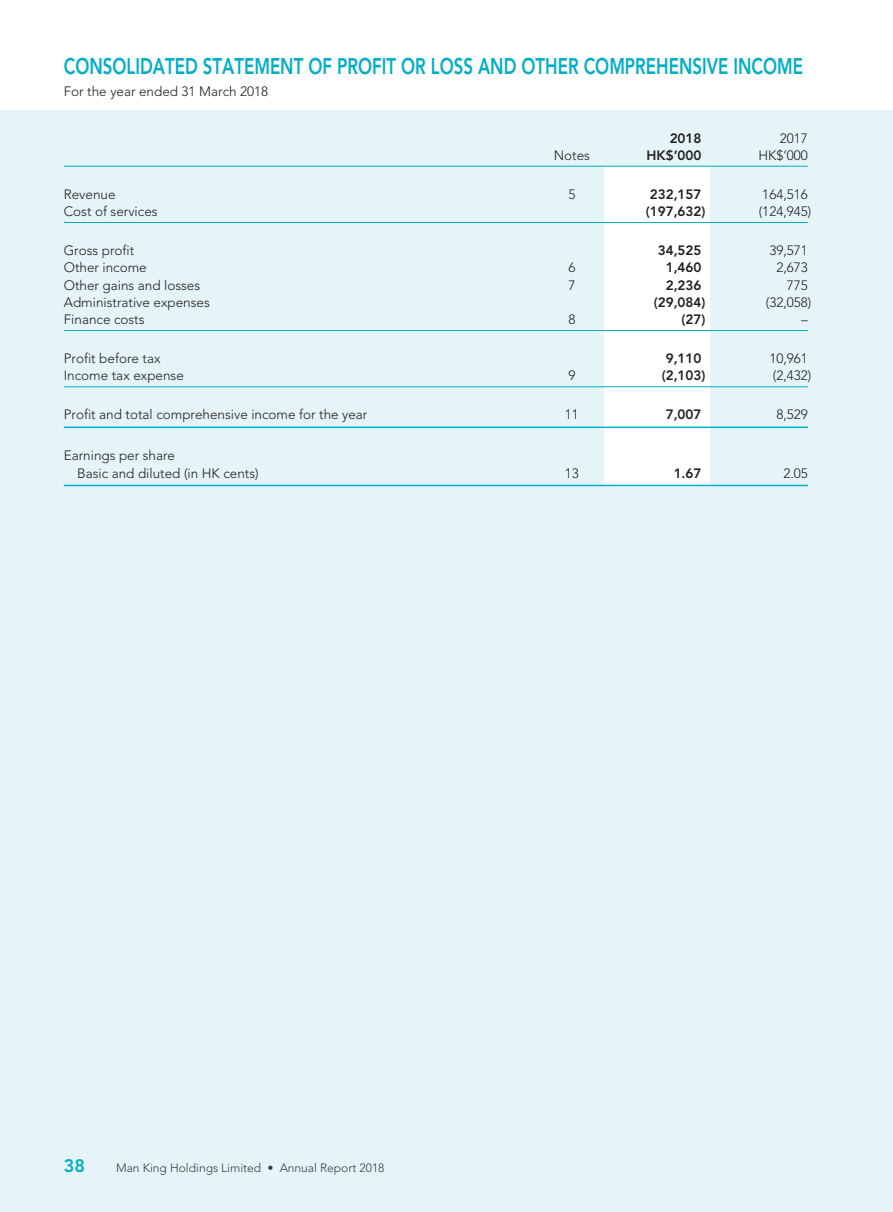
<style>
.page{position:relative;width:893px;height:1212px;background:#fff}
.page>*{position:absolute;margin:0;border:0;box-sizing:border-box;transform-origin:0 0}
.t1{font:800 22.5px "Avenir LT Std";color:#00aec5;scale:.75 1}
.t2{font:800 18px "Avenir LT Std";color:#00aec5}
._50_Table_txt{font:300 13.5px "Avenir LT Std";color:#231f20}
._50_Table_txt-2{font:800 13.5px "Avenir LT Std";color:#231f20}
._00_txt{font:300 13.5px "Avenir LT Std";color:#231f20}
.t3{font:300 12px "Avenir LT Std";color:#3e3e3f}
</style>
<div class="page">
<div style="left:0;top:111px;width:893px;height:1101px;background:#e4f4f7"></div>
<div style="left:604px;top:167px;width:106px;height:318px;background:#fff"></div>
<hr style="left:64px;top:166px;width:476px;height:1px;background:#00aec5">
<hr style="left:540px;top:166px;width:64px;height:1px;background:#00aec5">
<hr style="left:604px;top:166px;width:106px;height:1px;background:#00aec5">
<hr style="left:710px;top:166px;width:98px;height:1px;background:#00aec5">
<hr style="left:64px;top:222px;width:476px;height:1px;background:#00aec5">
<hr style="left:540px;top:222px;width:64px;height:1px;background:#00aec5">
<hr style="left:604px;top:222px;width:106px;height:1px;background:#00aec5">
<hr style="left:710px;top:222px;width:98px;height:1px;background:#00aec5">
<hr style="left:64px;top:330px;width:476px;height:1px;background:#00aec5">
<hr style="left:540px;top:330px;width:64px;height:1px;background:#00aec5">
<hr style="left:604px;top:330px;width:106px;height:1px;background:#00aec5">
<hr style="left:710px;top:330px;width:98px;height:1px;background:#00aec5">
<hr style="left:64px;top:386px;width:476px;height:1px;background:#00aec5">
<hr style="left:540px;top:386px;width:64px;height:1px;background:#00aec5">
<hr style="left:604px;top:386px;width:106px;height:1px;background:#00aec5">
<hr style="left:710px;top:386px;width:98px;height:1px;background:#00aec5">
<hr style="left:64px;top:427px;width:476px;height:1px;background:#00aec5">
<hr style="left:540px;top:427px;width:64px;height:1px;background:#00aec5">
<hr style="left:604px;top:427px;width:106px;height:1px;background:#00aec5">
<hr style="left:710px;top:427px;width:98px;height:1px;background:#00aec5">
<hr style="left:64px;top:485px;width:476px;height:1px;background:#00aec5">
<hr style="left:540px;top:485px;width:64px;height:1px;background:#00aec5">
<hr style="left:604px;top:485px;width:106px;height:1px;background:#00aec5">
<hr style="left:710px;top:485px;width:98px;height:1px;background:#00aec5">
<p class="t1" style="left:64px;top:53px;width:987px">CONSOLIDATED STATEMENT OF PROFIT OR LOSS AND OTHER COMPREHENSIVE INCOME</p>
<p class="_00_txt" style="left:64px;top:84px;width:206px">For the year ended 31 March 2018</p>
<p class="_50_Table_txt-2" style="left:670px;top:130px;width:33px">2018</p>
<p class="_50_Table_txt" style="left:780px;top:130px;width:30px">2017</p>
<p class="_50_Table_txt" style="left:554px;top:147px;width:38px">Notes</p>
<p class="_50_Table_txt-2" style="left:646px;top:147px;width:57px">HK$’000</p>
<p class="_50_Table_txt" style="left:758px;top:147px;width:51px">HK$’000</p>
<p class="_50_Table_txt" style="left:64px;top:186px;width:53px">Revenue</p>
<p class="_50_Table_txt" style="left:568px;top:186px;width:9px">5</p>
<p class="_50_Table_txt-2" style="left:650px;top:186px;width:53px">232,157</p>
<p class="_50_Table_txt" style="left:762px;top:186px;width:47px">164,516</p>
<p class="_50_Table_txt" style="left:64px;top:203px;width:95px">Cost of services</p>
<p class="_50_Table_txt-2" style="left:646px;top:203px;width:61px">(197,632)</p>
<p class="_50_Table_txt" style="left:759px;top:203px;width:54px">(124,945)</p>
<p class="_50_Table_txt" style="left:64px;top:242px;width:72px">Gross profit</p>
<p class="_50_Table_txt-2" style="left:658px;top:242px;width:45px">34,525</p>
<p class="_50_Table_txt" style="left:769px;top:242px;width:40px">39,571</p>
<p class="_50_Table_txt" style="left:64px;top:260px;width:85px">Other income</p>
<p class="_50_Table_txt" style="left:568px;top:260px;width:9px">6</p>
<p class="_50_Table_txt-2" style="left:666px;top:260px;width:37px">1,460</p>
<p class="_50_Table_txt" style="left:776px;top:260px;width:33px">2,673</p>
<p class="_50_Table_txt" style="left:64px;top:277px;width:138px">Other gains and losses</p>
<p class="_50_Table_txt" style="left:568px;top:277px;width:9px">7</p>
<p class="_50_Table_txt-2" style="left:666px;top:277px;width:37px">2,236</p>
<p class="_50_Table_txt" style="left:787px;top:277px;width:23px">775</p>
<p class="_50_Table_txt" style="left:64px;top:294px;width:148px">Administrative expenses</p>
<p class="_50_Table_txt-2" style="left:654px;top:294px;width:53px">(29,084)</p>
<p class="_50_Table_txt" style="left:766px;top:294px;width:47px">(32,058)</p>
<p class="_50_Table_txt" style="left:64px;top:311px;width:82px">Finance costs</p>
<p class="_50_Table_txt" style="left:568px;top:311px;width:9px">8</p>
<p class="_50_Table_txt-2" style="left:682px;top:311px;width:25px">(27)</p>
<p class="_50_Table_txt" style="left:801px;top:311px;width:8px">–</p>
<p class="_50_Table_txt" style="left:64px;top:350px;width:98px">Profit before tax</p>
<p class="_50_Table_txt-2" style="left:666px;top:350px;width:37px">9,110</p>
<p class="_50_Table_txt" style="left:769px;top:350px;width:40px">10,961</p>
<p class="_50_Table_txt" style="left:64px;top:368px;width:122px">Income tax expense</p>
<p class="_50_Table_txt" style="left:568px;top:368px;width:9px">9</p>
<p class="_50_Table_txt-2" style="left:662px;top:368px;width:45px">(2,103)</p>
<p class="_50_Table_txt" style="left:773px;top:368px;width:40px">(2,432)</p>
<p class="_50_Table_txt" style="left:64px;top:407px;width:305px">Profit and total comprehensive income for the year</p>
<p class="_50_Table_txt" style="left:565px;top:407px;width:16px">11</p>
<p class="_50_Table_txt-2" style="left:666px;top:407px;width:37px">7,007</p>
<p class="_50_Table_txt" style="left:776px;top:407px;width:33px">8,529</p>
<p class="_50_Table_txt" style="left:64px;top:448px;width:113px">Earnings per share</p>
<p class="_50_Table_txt" style="left:77px;top:465px;width:183px">Basic and diluted (in HK cents)</p>
<p class="_50_Table_txt" style="left:565px;top:465px;width:16px">13</p>
<p class="_50_Table_txt-2" style="left:674px;top:465px;width:29px">1.67</p>
<p class="_50_Table_txt" style="left:783px;top:465px;width:26px">2.05</p>
<p class="t2" style="left:64px;top:1155px;width:23px">38</p>
<p class="t3" style="left:116px;top:1160px;width:270px">Man King Holdings Limited • Annual Report 2018</p>
</div>
